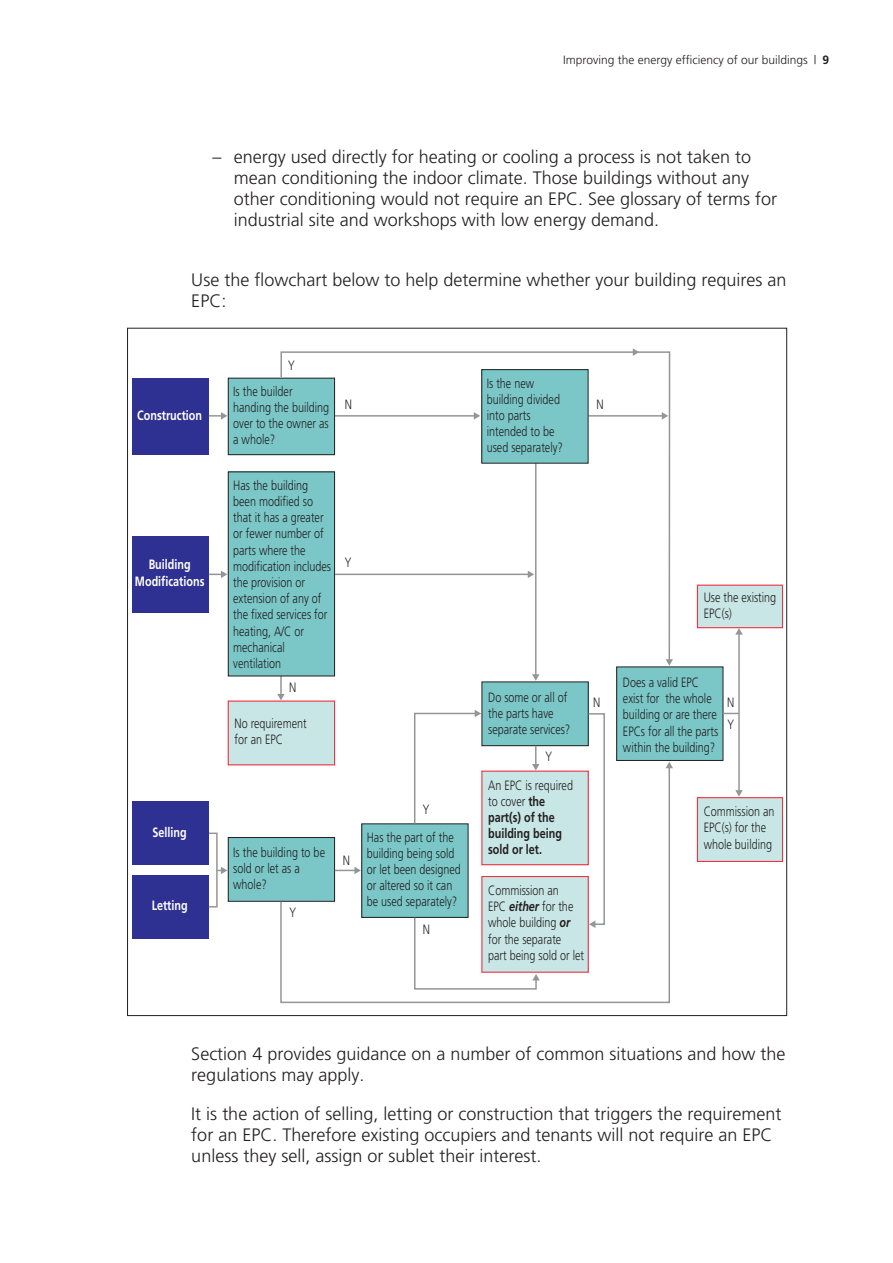
<style>
.page{position:relative;width:893px;height:1263px;background:#fff}
.page>*{position:absolute;margin:0;border:0;box-sizing:border-box;transform-origin:0 0}
.t1{font:300 18px/21px "Frutiger";color:#221f1f}
.t2{font:300 13.5px/16.2px "Frutiger";color:#221f1f;scale:.8 1}
.t3{font:700 13.5px/16.2px "Frutiger";color:#221f1f;scale:.8 1}
.t4{font:700 13.5px/16.2px "Frutiger";color:#fff;text-align:center;scale:.8 1}
.t5{font:300 12px "Frutiger";color:#221f1f}
.s1{font-weight:700}
.s2{font-weight:300}
.s3{font-weight:700;font-style:italic}
</style>
<div class="page">
<svg style="left:277px;top:676px;width:8px;height:24px"></svg>
<div style="left:132px;top:378px;width:76px;height:77px;background:#2e3092"></div>
<div style="left:228px;top:378px;width:107px;height:77px;background:#7bc7c8"></div>
<div style="left:228px;top:378px;width:107px;height:77px;border:1px solid #221f1f"></div>
<div style="left:228px;top:701px;width:107px;height:64px;background:#c9e6e6"></div>
<div style="left:482px;top:682px;width:106px;height:64px;background:#7bc7c8"></div>
<div style="left:481px;top:682px;width:108px;height:64px;border:1px solid #221f1f"></div>
<div style="left:697px;top:585px;width:85px;height:43px;background:#c9e6e6"></div>
<div style="left:697px;top:585px;width:86px;height:43px;border:1px solid #ee3342"></div>
<div style="left:697px;top:798px;width:85px;height:63px;background:#c9e6e6"></div>
<div style="left:697px;top:797px;width:86px;height:65px;border:1px solid #ee3342"></div>
<svg style="left:209px;top:412px;width:18px;height:8px"></svg>
<hr style="left:335px;top:415px;width:140px;height:2px;background:#939597">
<svg style="left:474px;top:412px;width:6px;height:8px"></svg>
<hr style="left:588px;top:415px;width:75px;height:2px;background:#939597">
<svg style="left:662px;top:412px;width:6px;height:8px"></svg>
<div style="left:132px;top:801px;width:76px;height:64px;background:#2e3092"></div>
<div style="left:132px;top:875px;width:76px;height:64px;background:#2e3092"></div>
<div style="left:132px;top:537px;width:76px;height:76px;background:#2e3092"></div>
<div style="left:228px;top:472px;width:107px;height:204px;background:#7bc7c8"></div>
<div style="left:228px;top:472px;width:107px;height:204px;border:1px solid #221f1f"></div>
<svg style="left:209px;top:571px;width:18px;height:7px"></svg>
<svg style="left:532px;top:746px;width:7px;height:20px"></svg>
<hr style="left:535px;top:463px;width:1px;height:212px;background:#939597">
<svg style="left:532px;top:674px;width:7px;height:7px"></svg>
<svg style="left:280px;top:766px;width:390px;height:238px"></svg>
<hr style="left:668px;top:351px;width:2px;height:309px;background:#939597">
<hr style="left:335px;top:574px;width:194px;height:1px;background:#939597">
<svg style="left:528px;top:571px;width:6px;height:7px"></svg>
<div style="left:482px;top:370px;width:106px;height:93px;background:#7bc7c8"></div>
<div style="left:481px;top:369px;width:107px;height:95px;border:1px solid #221f1f"></div>
<svg style="left:280px;top:348px;width:391px;height:31px"></svg>
<svg style="left:208px;top:712px;width:269px;height:196px"></svg>
<svg style="left:475px;top:710px;width:6px;height:7px"></svg>
<svg style="left:587px;top:628px;width:156px;height:300px"></svg>
<p class="t5" style="left:563px;top:55px;width:268px">Improving the energy efficiency of our buildings | <span class="s1">9</span></p>
<p class="t1" style="left:234px;top:148px;width:545px;text-indent:-21px">– energy used directly for heating or cooling a process is not taken to mean conditioning the indoor climate. Those buildings without any other conditioning would not require an EPC. See glossary of terms for industrial site and workshops with low energy demand.</p>
<h1 class="t1" style="left:191px;top:271px;width:597px">Use the flowchart below to help determine whether your building requires an<br>EPC:</h1>
<p class="t4" style="left:137px;top:408px;width:82px">Construction</p>
<p class="t2" style="left:288px;top:358px;width:10px">Y</p>
<p class="t2" style="left:233px;top:384px;width:122px">Is the builder handing the building over to the owner as a whole?</p>
<p class="t2" style="left:487px;top:376px;width:97px">Is the new building divided into parts intended to be used separately?</p>
<p class="t2" style="left:345px;top:397px;width:11px">N</p>
<p class="t2" style="left:596px;top:397px;width:11px">N</p>
<p class="t2" style="left:233px;top:478px;width:124px">Has the building been modified so that it has a greater or fewer number of parts where the modification includes the provision or extension of any of the fixed services for heating, A/C or mechanical ventilation</p>
<p class="t4" style="left:135px;top:558px;width:88px">Building<br>Modifications</p>
<p class="t2" style="left:345px;top:555px;width:10px">Y</p>
<p class="t2" style="left:704px;top:590px;width:92px">Use the existing<br>EPC(s)</p>
<p class="t4" style="left:153px;top:825px;width:44px">Selling</p>
<p class="t4" style="left:152px;top:899px;width:47px">Letting</p>
<p class="t2" style="left:289px;top:680px;width:11px">N</p>
<p class="t2" style="left:234px;top:716px;width:92px">No requirement for an EPC</p>
<p class="t2" style="left:233px;top:845px;width:116px">Is the building to be sold or let as a whole?</p>
<p class="t2" style="left:290px;top:905px;width:10px">Y</p>
<p class="t2" style="left:343px;top:853px;width:11px">N</p>
<p class="t2" style="left:423px;top:802px;width:10px">Y</p>
<p class="t2" style="left:367px;top:830px;width:119px">Has the part of the building being sold or let been designed or altered so it can be used separately?</p>
<p class="t2" style="left:423px;top:923px;width:11px">N</p>
<p class="t2" style="left:488px;top:690px;width:104px">Do some or all of the parts have separate services?</p>
<p class="t2" style="left:545px;top:749px;width:10px">Y</p>
<p class="t3" style="left:488px;top:778px;width:108px"><span class="s2">An EPC is required to cover</span> the part(s) of the building being sold or let.</p>
<p class="t2" style="left:623px;top:675px;width:121px">Does a valid EPC exist for the whole building or are there<br>EPCs for all the parts within the building?</p>
<p class="t2" style="left:593px;top:695px;width:11px">N</p>
<p class="t2" style="left:727px;top:692px;width:11px;line-height:22px">N<br>Y</p>
<p class="t2" style="left:704px;top:804px;width:90px">Commission an<br>EPC(s) for the whole building</p>
<p class="t2" style="left:488px;top:883px;width:122px">Commission an<br>EPC <span class="s3">either</span> for the whole building <span class="s3">or </span>for the separate<br>part being sold or let</p>
<h1 class="t1" style="left:191px;top:1045px;width:596px">Section 4 provides guidance on a number of common situations and how the regulations may apply.</h1>
<h1 class="t1" style="left:191px;top:1105px;width:592px">It is the action of selling, letting or construction that triggers the requirement for an EPC. Therefore existing occupiers and tenants will not require an EPC unless they sell, assign or sublet their interest.</h1>
</div>
